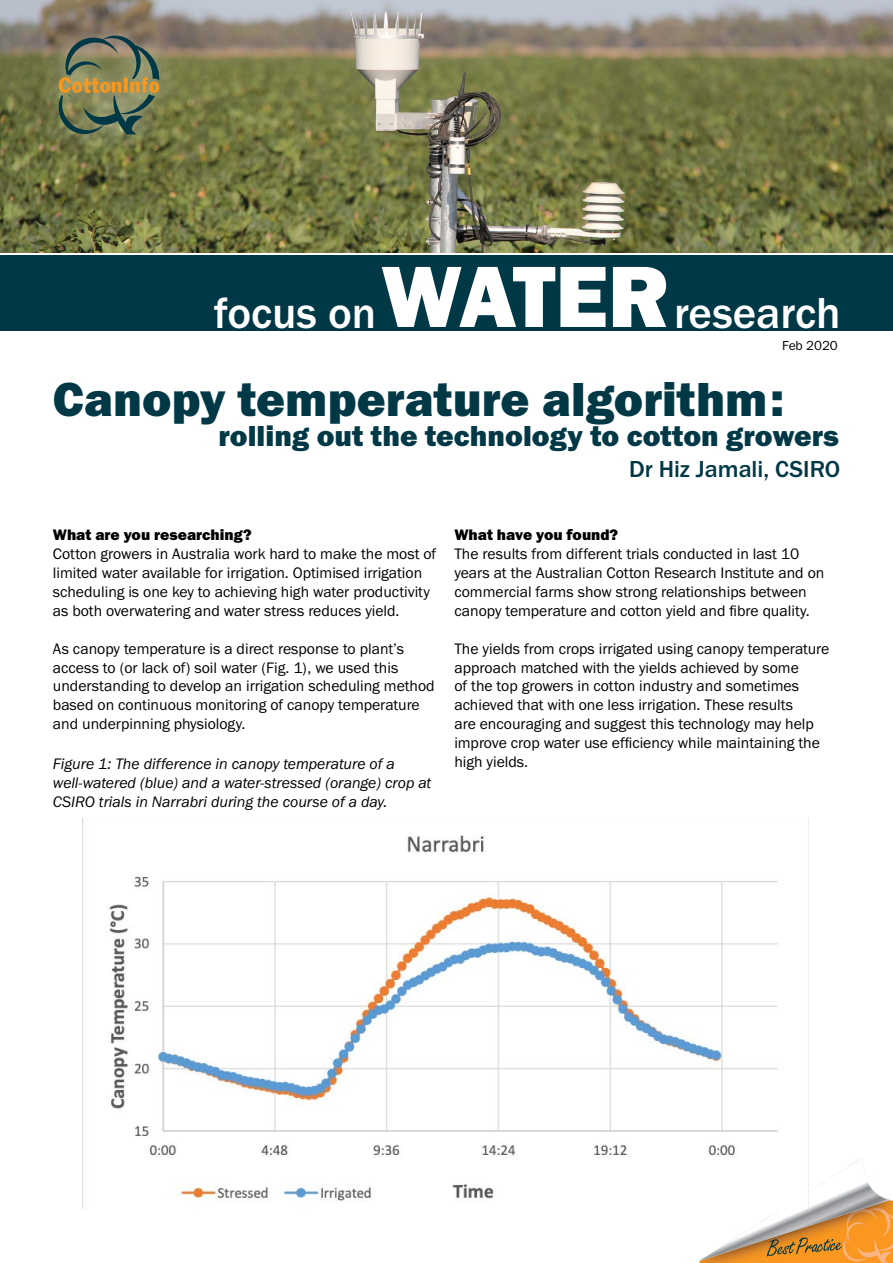
<style>
.page{position:relative;width:893px;height:1263px;background:#fff}
.page>*{position:absolute;margin:0;border:0;box-sizing:border-box;transform-origin:0 0}
.t1{font:49.5px "Franklin Gothic URW Hea";color:#003846}
.t2{font:500 45px "Franklin Gothic URW";color:#fff}
.t3{font:30px "Franklin Gothic URW Hea";color:#003846}
.t4{font:500 24px "Franklin Gothic URW";color:#003846}
.t5{font:15.75px/18.9px "Franklin Gothic URW Boo";color:#000}
.t6{font:15.75px/18.9px "Franklin Gothic URW Boo Ita";color:#000}
.t7{font:15.75px "Franklin Gothic URW Hea";color:#000}
.t8{font:13.5px "Franklin Gothic URW Boo";color:#000}
.s1{font-family:"Franklin Gothic URW Hea";font-weight:400;font-size:90px}
</style>
<div class="page">
<img style="left:0;top:0;width:893px;height:253px">
<div style="left:0;top:255px;width:893px;height:76px;background:#003846"></div>
<div style="left:35px;top:13px;width:147px;height:144px;background:#fff;opacity:.75"></div>
<svg style="left:56px;top:36px;width:104px;height:101px;background:#797b56"></svg>
<svg style="left:699px;top:1157px;width:194px;height:106px"></svg>
<img style="left:83px;top:819px;width:725px;height:390px">
<h2 class="t2" style="left:214px;top:286px;width:628px">focus on<span class="s1">WATER</span>research</h2>
<p class="t8" style="left:782px;top:338px;width:57px">Feb 2020</p>
<h1 class="t1" style="left:53px;top:367px;width:733px">Canopy temperature algorithm:</h1>
<h3 class="t3" style="left:219px;top:416px;width:622px">rolling out the technology to cotton growers</h3>
<h3 class="t4" style="left:629px;top:454px;width:213px">Dr Hiz Jamali, CSIRO</h3>
<p class="t7" style="left:53px;top:525px;width:200px">What are you researching?</p>
<p class="t5" style="left:53px;top:544px;width:385px">Cotton growers in Australia work hard to make the most of limited water available for irrigation. Optimised irrigation scheduling is one key to achieving high water productivity as both overwatering and water stress reduces yield.</p>
<p class="t5" style="left:53px;top:639px;width:383px">As canopy temperature is a direct response to plant’s access to (or lack of) soil water (Fig. 1), we used this understanding to develop an irrigation scheduling method based on continuous monitoring of canopy temperature and underpinning physiology.</p>
<p class="t7" style="left:454px;top:525px;width:165px">What have you found?</p>
<p class="t5" style="left:454px;top:544px;width:371px">The results from different trials conducted in last 10 years at the Australian Cotton Research Institute and on commercial farms show strong relationships between canopy temperature and cotton yield and fibre quality.</p>
<p class="t5" style="left:454px;top:639px;width:376px">The yields from crops irrigated using canopy temperature approach matched with the yields achieved by some<br>of the top growers in cotton industry and sometimes achieved that with one less irrigation. These results<br>are encouraging and suggest this technology may help improve crop water use efficiency while maintaining the</p>
<p class="t6" style="left:53px;top:754px;width:343px">Figure 1: The difference in canopy temperature of a</p>
<p class="t5" style="left:454px;top:752px;width:75px">high yields.</p>
<p class="t6" style="left:53px;top:773px;width:380px">well-watered (blue) and a water-stressed (orange) crop at<br>CSIRO trials in Narrabri during the course of a day.</p>
</div>
